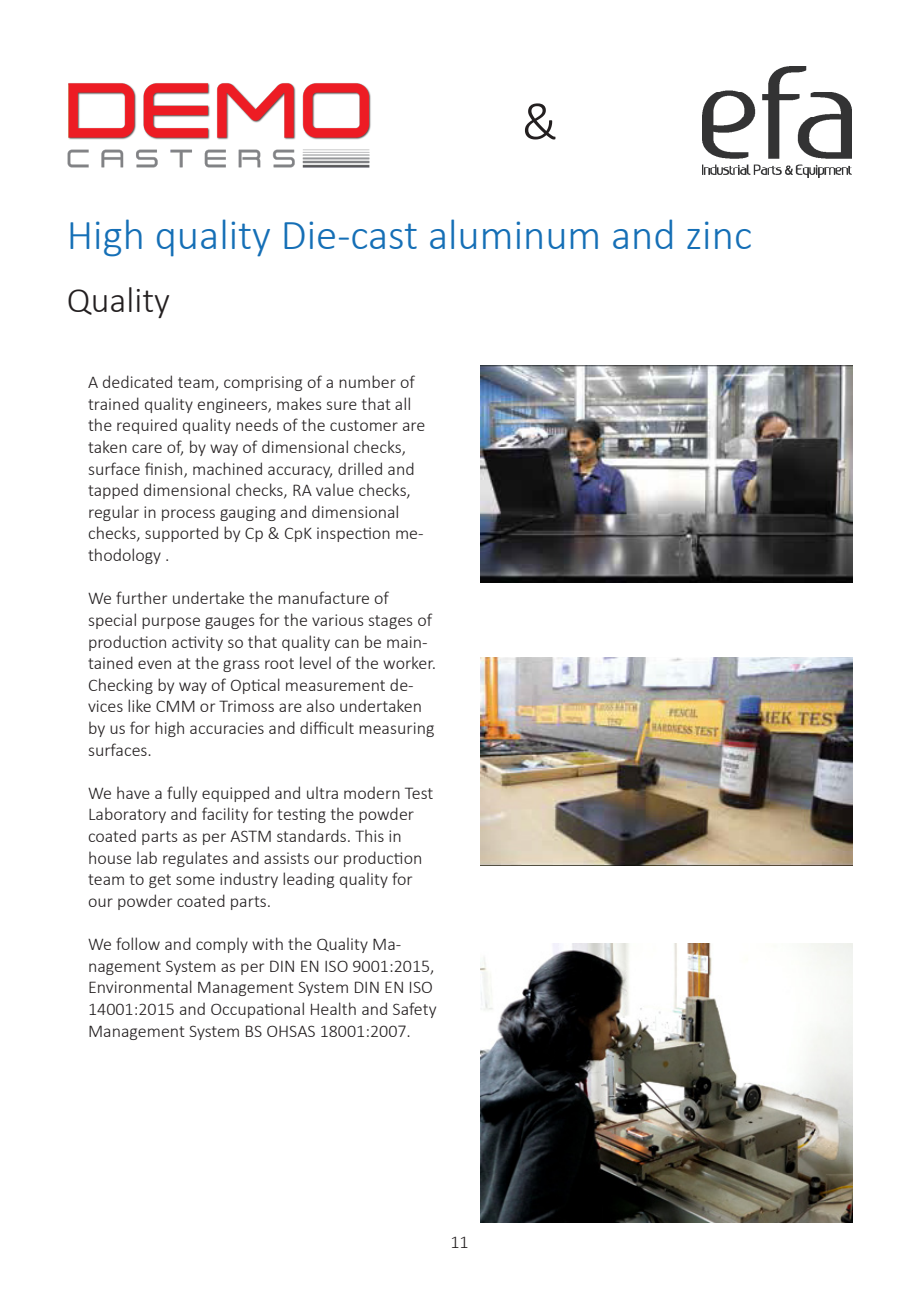
<style>
.page{position:relative;width:919px;height:1289px;background:#fff}
.page>*{position:absolute;margin:0;border:0;box-sizing:border-box;transform-origin:0 0}
.t1{font:300 54px "Calibri";color:#231f20}
.t2{font:300 42.75px "Calibri";color:#156fb6}
.t3{font:300 36px "Calibri";color:#231f20}
.Fließtext{font:300 18px/21.6px "Calibri";color:#231f20}
</style>
<div class="page">
<img style="left:67px;top:83px;width:304px;height:85px">
<img style="left:702px;top:67px;width:149px;height:110px">
<img style="left:480px;top:366px;width:372px;height:217px">
<img style="left:480px;top:657px;width:372px;height:208px">
<img style="left:480px;top:944px;width:372px;height:278px">
<h1 class="t1" style="left:521px;top:88px;width:38px">&amp;</h1>
<h2 class="t2" style="left:67px;top:208px;width:686px">High quality Die-cast aluminum and zinc</h2>
<h1 class="t3" style="left:67px;top:277px;width:105px">Quality</h1>
<p class="Fließtext" style="left:88px;top:371px;width:339px">A dedicated team, comprising of a number of trained quality engineers, makes sure that all the required quality needs of the customer are taken care of, by way of dimensional checks, surface finish, machined accuracy, drilled and tapped dimensional checks, RA value checks, regular in process gauging and dimensional checks, supported by Cp &amp; CpK inspection me&shy;thodology .</p>
<p class="Fließtext" style="left:88px;top:587px;width:349px">We further undertake the manufacture of special purpose gauges for the various stages of production activity so that quality can be main&shy;tained even at the grass root level of the worker.</p>
<p class="Fließtext" style="left:88px;top:673px;width:348px">Checking by way of Optical measurement de&shy;vices like CMM or Trimoss are also undertaken by us for high accuracies and difficult measuring surfaces.</p>
<p class="Fließtext" style="left:88px;top:781px;width:347px">We have a fully equipped and ultra modern Test Laboratory and facility for testing the powder coated parts as per ASTM standards. This in house lab regulates and assists our production team to get some industry leading quality for our powder coated parts.</p>
<p class="Fließtext" style="left:88px;top:933px;width:350px">We follow and comply with the Quality Ma&shy;nagement System as per DIN EN ISO 9001:2015, Environmental Management System DIN EN ISO 14001:2015 and Occupational Health and Safety Management System BS OHSAS 18001:2007.</p>
<p class="Fließtext" style="left:450px;top:1230px;width:20px">11</p>
</div>
